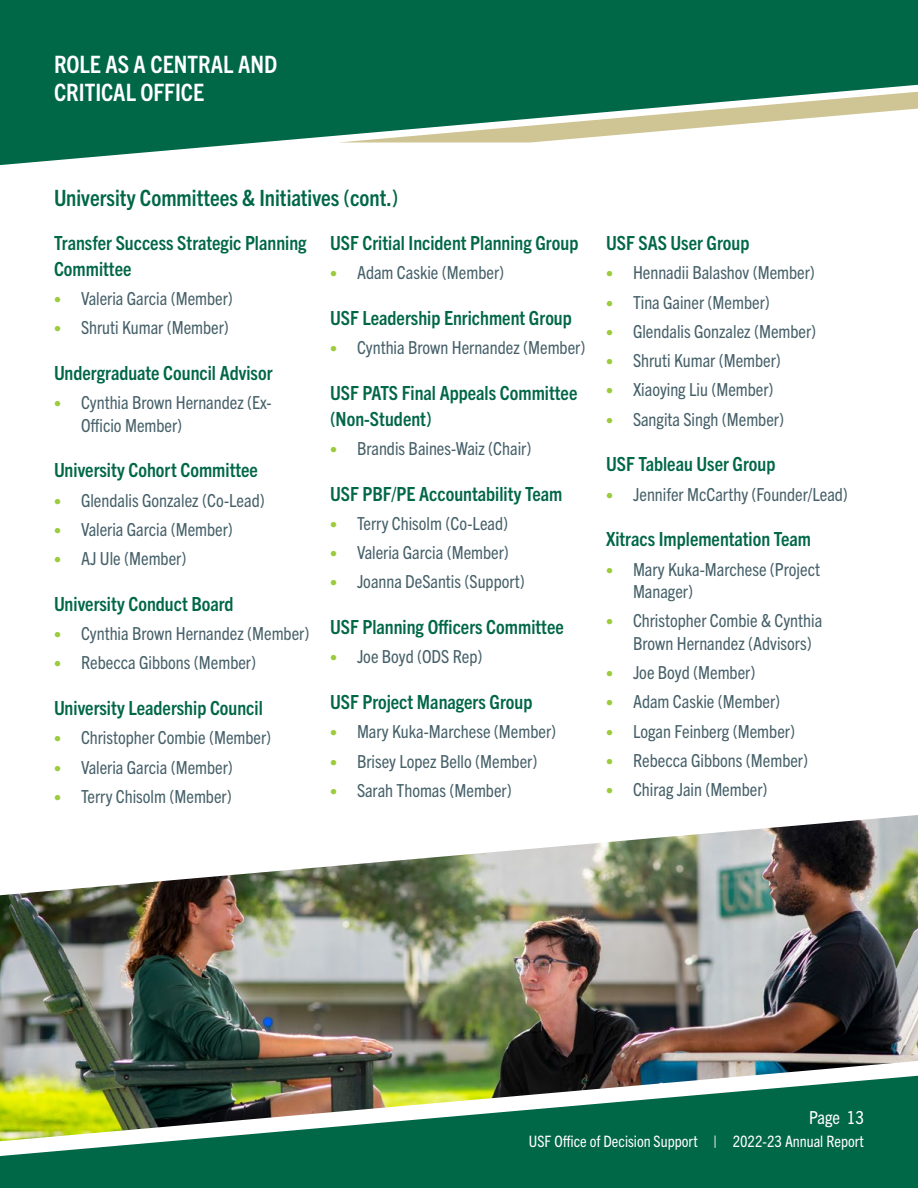
<style>
.page{position:relative;width:918px;height:1188px;background:#fff}
.page>*{position:absolute;margin:0;border:0;box-sizing:border-box;transform-origin:0 0}
.t1{font:700 condensed 24px/28.8px "Trade Gothic Next LT Pro";color:#fff}
.t2{font:700 condensed 22.5px "Trade Gothic Next LT Pro";color:#006747}
.t3{font:700 condensed 19.5px/25.5px "Trade Gothic Next LT Pro";color:#006747}
.t4{font:condensed 18px/22.5px "Trade Gothic Next LT Pro";color:#466069}
.t5{font:condensed 18px "Trade Gothic Next LT Pro";color:#fff}
.t6{font:condensed 15.75px "Trade Gothic Next LT Pro";color:#fff}
.s1{font-size:15px;color:#9ccb3b}
</style>
<div class="page">
<div style="left:0;top:1141px;width:918px;height:47px;background:#006747"></div>
<svg style="left:0;top:0;width:918px;height:166px;fill:#006747"></svg>
<svg style="left:338px;top:89px;width:580px;height:54px"></svg>
<img style="left:0;top:815px;width:918px;height:326px">
<h1 class="t1" style="left:54px;top:48px;width:225px">ROLE AS A CENTRAL AND<br>CRITICAL OFFICE</h1>
<p class="t2" style="left:54px;top:182px;width:346px">University Committees &amp; Initiatives (cont.)</p>
<p class="t3" style="left:54px;top:229px;width:254px">Transfer Success Strategic Planning<br>Committee</p>
<p class="t4" style="left:54px;top:286px;width:180px"><span class="s1">•</span> Valeria Garcia (Member)</p>
<p class="t4" style="left:54px;top:315px;width:176px"><span class="s1">•</span> Shruti Kumar (Member)</p>
<p class="t3" style="left:54px;top:359px;width:220px">Undergraduate Council Advisor</p>
<p class="t4" style="left:81px;top:390px;width:192px;text-indent:-27px"><span class="s1">•</span> Cynthia Brown Hernandez (Ex-<br>Officio Member)</p>
<p class="t3" style="left:54px;top:456px;width:206px">University Cohort Committee</p>
<p class="t4" style="left:54px;top:488px;width:212px"><span class="s1">•</span> Glendalis Gonzalez (Co-Lead)</p>
<p class="t4" style="left:54px;top:517px;width:180px"><span class="s1">•</span> Valeria Garcia (Member)</p>
<p class="t4" style="left:54px;top:546px;width:134px"><span class="s1">•</span> AJ Ule (Member)</p>
<p class="t3" style="left:54px;top:590px;width:181px">University Conduct Board</p>
<p class="t4" style="left:54px;top:621px;width:257px"><span class="s1">•</span> Cynthia Brown Hernandez (Member)</p>
<p class="t4" style="left:54px;top:650px;width:204px"><span class="s1">•</span> Rebecca Gibbons (Member)</p>
<p class="t3" style="left:54px;top:694px;width:210px">University Leadership Council</p>
<p class="t4" style="left:54px;top:725px;width:219px"><span class="s1">•</span> Christopher Combie (Member)</p>
<p class="t4" style="left:54px;top:755px;width:180px"><span class="s1">•</span> Valeria Garcia (Member)</p>
<p class="t4" style="left:54px;top:784px;width:179px"><span class="s1">•</span> Terry Chisolm (Member)</p>
<p class="t3" style="left:330px;top:229px;width:250px">USF Critial Incident Planning Group</p>
<p class="t4" style="left:330px;top:260px;width:176px"><span class="s1">•</span> Adam Caskie (Member)</p>
<p class="t3" style="left:330px;top:304px;width:243px">USF Leadership Enrichment Group</p>
<p class="t4" style="left:330px;top:335px;width:257px"><span class="s1">•</span> Cynthia Brown Hernandez (Member)</p>
<p class="t3" style="left:330px;top:379px;width:249px">USF PATS Final Appeals Committee (Non-Student)</p>
<p class="t4" style="left:330px;top:436px;width:203px"><span class="s1">•</span> Brandis Baines-Waiz (Chair)</p>
<p class="t3" style="left:330px;top:480px;width:234px">USF PBF/PE Accountability Team</p>
<p class="t4" style="left:330px;top:511px;width:180px"><span class="s1">•</span> Terry Chisolm (Co-Lead)</p>
<p class="t4" style="left:330px;top:540px;width:180px"><span class="s1">•</span> Valeria Garcia (Member)</p>
<p class="t4" style="left:330px;top:569px;width:196px"><span class="s1">•</span> Joanna DeSantis (Support)</p>
<p class="t3" style="left:330px;top:613px;width:235px">USF Planning Officers Committee</p>
<p class="t4" style="left:330px;top:644px;width:154px"><span class="s1">•</span> Joe Boyd (ODS Rep)</p>
<p class="t3" style="left:330px;top:688px;width:204px">USF Project Managers Group</p>
<p class="t4" style="left:330px;top:719px;width:228px"><span class="s1">•</span> Mary Kuka-Marchese (Member)</p>
<p class="t4" style="left:330px;top:749px;width:209px"><span class="s1">•</span> Brisey Lopez Bello (Member)</p>
<p class="t4" style="left:330px;top:778px;width:183px"><span class="s1">•</span> Sarah Thomas (Member)</p>
<p class="t3" style="left:606px;top:229px;width:145px">USF SAS User Group</p>
<p class="t4" style="left:606px;top:260px;width:210px"><span class="s1">•</span> Hennadii Balashov (Member)</p>
<p class="t4" style="left:606px;top:290px;width:165px"><span class="s1">•</span> Tina Gainer (Member)</p>
<p class="t4" style="left:606px;top:319px;width:212px"><span class="s1">•</span> Glendalis Gonzalez (Member)</p>
<p class="t4" style="left:606px;top:348px;width:176px"><span class="s1">•</span> Shruti Kumar (Member)</p>
<p class="t4" style="left:606px;top:377px;width:169px"><span class="s1">•</span> Xiaoying Liu (Member)</p>
<p class="t4" style="left:606px;top:407px;width:180px"><span class="s1">•</span> Sangita Singh (Member)</p>
<p class="t3" style="left:606px;top:450px;width:171px">USF Tableau User Group</p>
<p class="t4" style="left:606px;top:482px;width:243px"><span class="s1">•</span> Jennifer McCarthy (Founder/Lead)</p>
<p class="t3" style="left:606px;top:525px;width:207px">Xitracs Implementation Team</p>
<p class="t4" style="left:633px;top:557px;width:189px;text-indent:-27px"><span class="s1">•</span> Mary Kuka-Marchese (Project<br>Manager)</p>
<p class="t4" style="left:633px;top:608px;width:191px;text-indent:-27px"><span class="s1">•</span> Christopher Combie &amp; Cynthia<br>Brown Hernandez (Advisors)</p>
<p class="t4" style="left:606px;top:660px;width:151px"><span class="s1">•</span> Joe Boyd (Member)</p>
<p class="t4" style="left:606px;top:689px;width:176px"><span class="s1">•</span> Adam Caskie (Member)</p>
<p class="t4" style="left:606px;top:719px;width:191px"><span class="s1">•</span> Logan Feinberg (Member)</p>
<p class="t4" style="left:606px;top:748px;width:204px"><span class="s1">•</span> Rebecca Gibbons (Member)</p>
<p class="t4" style="left:606px;top:777px;width:163px"><span class="s1">•</span> Chirag Jain (Member)</p>
<p class="t5" style="left:809px;top:1105px;width:56px">Page 13</p>
<p class="t6" style="left:529px;top:1131px;width:337px">USF Office of Decision Support | 2022-23 Annual Report</p>
</div>
